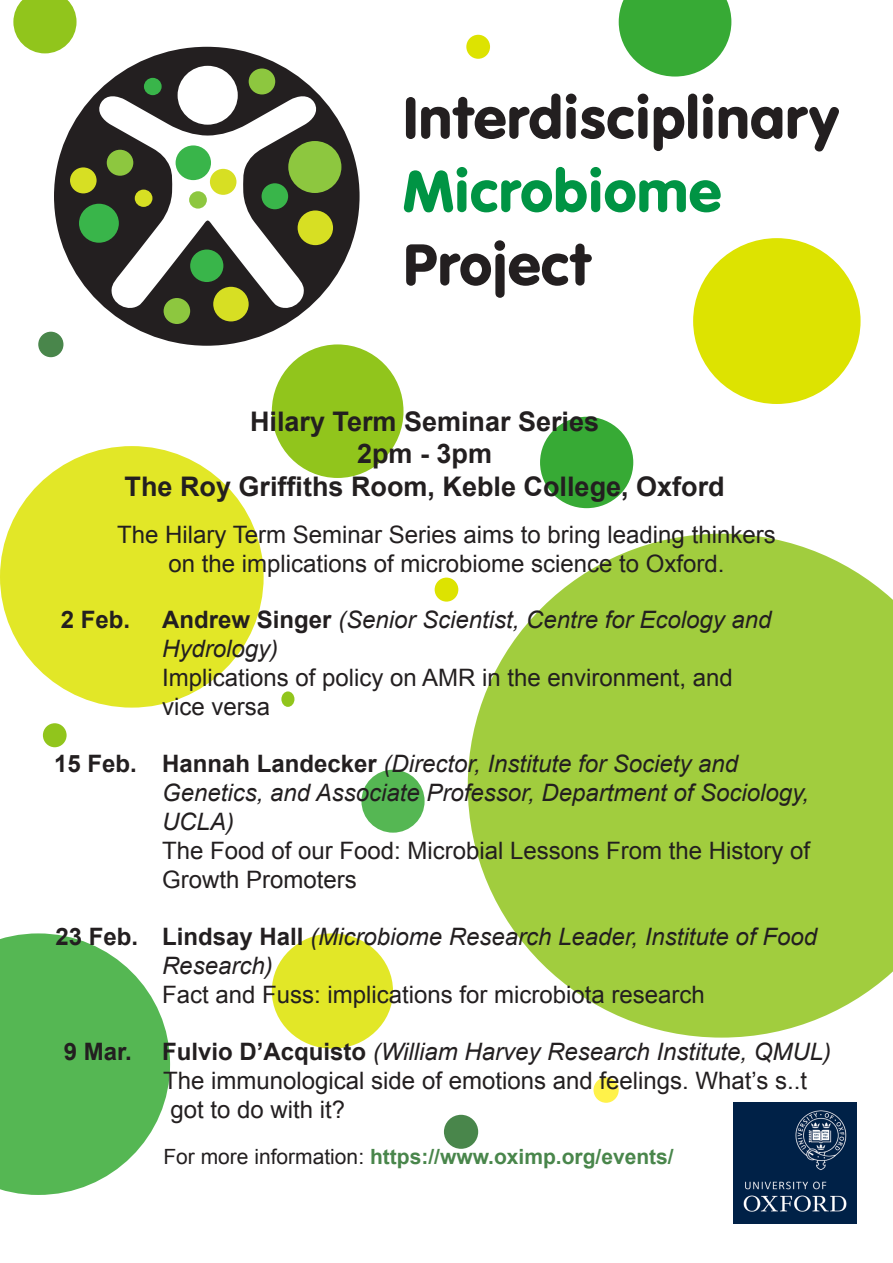
<style>
.page{position:relative;width:893px;height:1263px;background:#fff}
.page>*{position:absolute;margin:0;border:0;box-sizing:border-box;transform-origin:0 0}
.t1{font:700 27px/32.4px "Arial";color:#231f20;text-align:center}
.t2{font:italic 24px/28.8px "Arial";color:#231f20}
.t3{font:24px/28.8px "Arial";color:#231f20}
.t4{font:700 24px "Arial";color:#231f20}
.t5{font:700 21px "Arial";color:#49864b}
.s1{font-weight:700}
.s2{font-style:italic}
.s3{font-weight:700;font-style:normal}
.s4{font-style:normal}
.s5{font-weight:400;color:#231f20}
</style>
<div class="page">
<div style="left:0;top:446px;width:264px;height:262px;background:#e2e727;border-radius:50%"></div>
<div style="left:693px;top:238px;width:167px;height:166px;background:#dde301;border-radius:50%"></div>
<svg style="left:468px;top:534px;width:425px;height:503px;fill:#a1cd3e"></svg>
<svg style="left:0;top:933px;width:170px;height:262px"></svg>
<div style="left:540px;top:417px;width:93px;height:91px;background:#37aa35;border-radius:50%"></div>
<div style="left:361px;top:770px;width:64px;height:63px;background:#55b753;border-radius:50%"></div>
<div style="left:272px;top:933px;width:121px;height:116px;background:#e2e727;border-radius:50%"></div>
<div style="left:272px;top:344px;width:131px;height:134px;background:#91c51c;border-radius:50%"></div>
<div style="left:435px;top:578px;width:23px;height:24px;background:#dde301;border-radius:50%"></div>
<div style="left:594px;top:1078px;width:24px;height:24px;background:#fff24a;border-radius:50%"></div>
<div style="left:593px;top:1077px;width:26px;height:26px;border:2px solid #fff24a;border-radius:50%"></div>
<div style="left:281px;top:691px;width:13px;height:16px;background:#91c51c;border-radius:50%"></div>
<div style="left:444px;top:1115px;width:34px;height:34px;background:#49864b;border-radius:50%"></div>
<div style="left:39px;top:332px;width:24px;height:24px;background:#49864b;border-radius:50%"></div>
<div style="left:38px;top:332px;width:25px;height:25px;border:2px solid #49864b;border-radius:50%"></div>
<div style="left:466px;top:35px;width:24px;height:24px;background:#dde301;border-radius:50%"></div>
<svg style="left:619px;top:0;width:112px;height:77px"></svg>
<svg style="left:13px;top:0;width:64px;height:53px;background:#a0cd3c"></svg>
<div style="left:43px;top:723px;width:24px;height:24px;background:#91c51c;border-radius:50%"></div>
<svg style="left:406px;top:97px;width:9px;height:42px"></svg>
<svg style="left:421px;top:94px;width:139px;height:45px"></svg>
<svg style="left:566px;top:94px;width:82px;height:45px"></svg>
<svg style="left:654px;top:94px;width:43px;height:57px"></svg>
<svg style="left:703px;top:94px;width:10px;height:45px"></svg>
<svg style="left:719px;top:107px;width:63px;height:32px"></svg>
<svg style="left:788px;top:107px;width:51px;height:44px"></svg>
<svg style="left:404px;top:167px;width:317px;height:45px"></svg>
<svg style="left:406px;top:240px;width:186px;height:58px"></svg>
<svg style="left:54px;top:47px;width:306px;height:299px"></svg>
<div style="left:249px;top:68px;width:26px;height:26px;background:#8dc73f;border-radius:50%"></div>
<div style="left:176px;top:145px;width:35px;height:35px;background:#39b54a;border-radius:50%"></div>
<div style="left:144px;top:78px;width:18px;height:17px;background:#39b54a;border-radius:50%"></div>
<div style="left:70px;top:167px;width:27px;height:26px;background:#d7df23;border-radius:50%"></div>
<div style="left:210px;top:169px;width:26px;height:26px;background:#d7df23;border-radius:50%"></div>
<div style="left:288px;top:141px;width:53px;height:52px;background:#8dc73f;border-radius:50%"></div>
<div style="left:298px;top:210px;width:35px;height:35px;background:#d7df23;border-radius:50%"></div>
<div style="left:190px;top:250px;width:33px;height:32px;background:#39b54a;border-radius:50%"></div>
<div style="left:79px;top:204px;width:40px;height:39px;background:#39b54a;border-radius:50%"></div>
<div style="left:213px;top:287px;width:36px;height:34px;background:#d7df23;border-radius:50%"></div>
<div style="left:262px;top:183px;width:26px;height:26px;background:#39b54a;border-radius:50%"></div>
<div style="left:164px;top:298px;width:26px;height:26px;background:#8dc73f;border-radius:50%"></div>
<div style="left:107px;top:150px;width:26px;height:26px;background:#8dc73f;border-radius:50%"></div>
<div style="left:135px;top:190px;width:17px;height:17px;background:#d7df23;border-radius:50%"></div>
<div style="left:189px;top:191px;width:18px;height:18px;background:#8dc73f;border-radius:50%"></div>
<img style="left:733px;top:1103px;width:123px;height:120px">
<p class="t1" style="left:125px;top:406px;width:602px">Hilary Term Seminar Series<br>2pm - 3pm<br>The Roy Griffiths Room, Keble College, Oxford</p>
<p class="t3" style="left:117px;top:521px;width:660px;text-align:center">The Hilary Term Seminar Series aims to bring leading thinkers on the implications of microbiome science to Oxford.</p>
<p class="t4" style="left:61px;top:604px;width:71px">2 Feb.</p>
<p class="t3" style="left:162px;top:606px;width:611px"><span class="s1">Andrew Singer</span> <span class="s2">(Senior Scientist, Centre for Ecology and Hydrology)<br></span>Implications of policy on AMR in the environment, and vice versa</p>
<p class="t2" style="left:162px;top:750px;width:650px;text-indent:-108px"><span class="s3">15 Feb. Hannah Landecker</span> (Director, Institute for Society and Genetics, and Associate Professor, Department of Sociology, UCLA)<br><span class="s4">The Food of our Food: Microbial Lessons From the History of Growth Promoters</span></p>
<p class="t2" style="left:162px;top:923px;width:656px;text-indent:-106px"><span class="s3">23 Feb. Lindsay Hall</span> (Microbiome Research Leader, Institute of Food<br>Research)<br><span class="s4">Fact and Fuss: implications for microbiota research</span></p>
<p class="t4" style="left:64px;top:1036px;width:70px">9 Mar.</p>
<p class="t2" style="left:162px;top:1038px;width:671px"><span class="s3">Fulvio D’Acquisto</span> (William Harvey Research Institute, QMUL)</p>
<p class="t3" style="left:163px;top:1066px;width:645px">The immunological side of emotions and feelings. What’s s..t got to do with it?</p>
<p class="t5" style="left:163px;top:1143px;width:512px"><span class="s5">For more information:</span> https://www.oximp.org/events/</p>
</div>
